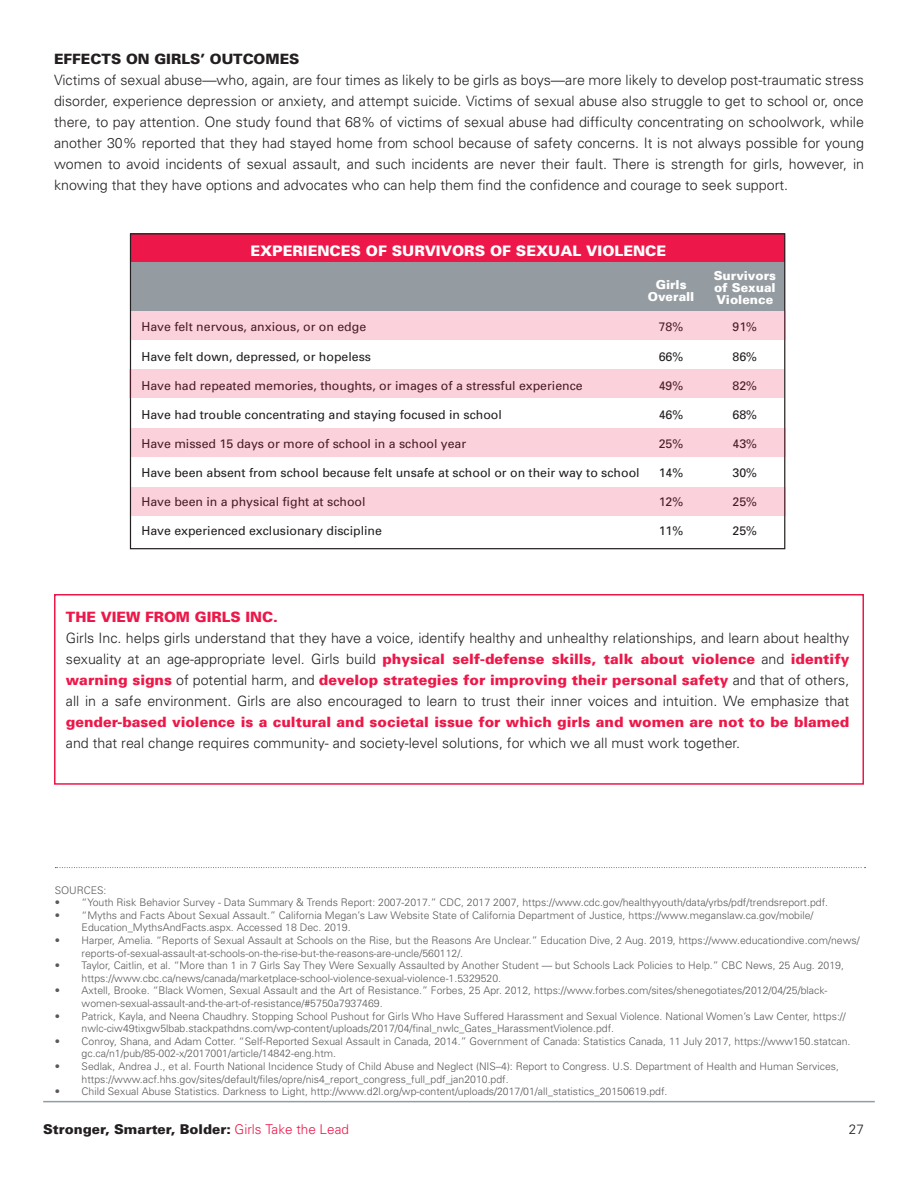
<style>
.page{position:relative;width:918px;height:1188px;background:#fff}
.page>*{position:absolute;margin:0;border:0;box-sizing:border-box;transform-origin:0 0}
.t1{font:900 14.55px "Univers";color:#fff}
.t2{font:300 14.25px/21px "Univers";color:#231f20;text-align:justify}
.t3{font:900 14.25px "Univers Com 75";color:#231f20}
.t4{font:900 14.25px "Univers";color:#ed1849}
.t5{font:900 13.5px "Univers";color:#231f20}
.t6{font:300 13.5px "Univers";color:#231f20}
.t7{font:12.3px "Univers";color:#231f20}
.t8{font:900 12.3px/12.1px "Univers";color:#fff;text-align:justify}
.t9{font:300 10.5px/12.6px "Univers";color:#231f20}
.s1{font-weight:900;color:#ed1849}
.s2{font-weight:300;color:#ed1849}
</style>
<div class="page">
<hr style="left:43px;top:1101px;width:832px;height:1px;background:#959ca1">
<svg style="left:55px;top:867px;width:811px;height:1px"></svg>
<div style="left:54px;top:594px;width:810px;height:191px;border:2px solid #ed1849"></div>
<div style="left:130px;top:262px;width:655px;height:49px;background:#959ca1"></div>
<div style="left:130px;top:233px;width:654px;height:29px;background:#ed1849"></div>
<div style="left:131px;top:312px;width:654px;height:28px;background:#fbd1db"></div>
<div style="left:130px;top:369px;width:654px;height:29px;background:#fbd1db"></div>
<div style="left:131px;top:428px;width:654px;height:29px;background:#fbd1db"></div>
<div style="left:131px;top:487px;width:654px;height:28px;background:#fbd1db"></div>
<p class="t3" style="left:54px;top:50px;width:247px">EFFECTS ON GIRLS’ OUTCOMES</p>
<p class="t2" style="left:54px;top:69px;width:812px">Victims of sexual abuse—who, again, are four times as likely to be girls as boys—are more likely to develop post-traumatic stress disorder, experience depression or anxiety, and attempt suicide. Victims of sexual abuse also struggle to get to school or, once there, to pay attention. One study found that 68% of victims of sexual abuse had difficulty concentrating on schoolwork, while another 30% reported that they had stayed home from school because of safety concerns. It is not always possible for young women to avoid incidents of sexual assault, and such incidents are never their fault. There is strength for girls, however, in knowing that they have options and advocates who can help them find the confidence and courage to seek support.</p>
<p class="t1" style="left:250px;top:242px;width:417px">EXPERIENCES OF SURVIVORS OF SEXUAL VIOLENCE</p>
<p class="t7" style="left:141px;top:319px;width:226px">Have felt nervous, anxious, or on edge</p>
<p class="t7" style="left:141px;top:349px;width:231px">Have felt down, depressed, or hopeless</p>
<p class="t7" style="left:141px;top:378px;width:443px">Have had repeated memories, thoughts, or images of a stressful experience</p>
<p class="t7" style="left:141px;top:407px;width:362px">Have had trouble concentrating and staying focused in school</p>
<p class="t7" style="left:141px;top:436px;width:326px">Have missed 15 days or more of school in a school year</p>
<p class="t7" style="left:141px;top:465px;width:500px">Have been absent from school because felt unsafe at school or on their way to school</p>
<p class="t7" style="left:141px;top:494px;width:226px">Have been in a physical fight at school</p>
<p class="t7" style="left:141px;top:523px;width:242px">Have experienced exclusionary discipline</p>
<p class="t8" style="left:656px;top:278px;width:32px">Girls</p>
<p class="t8" style="left:648px;top:290px;width:48px">Overall</p>
<p class="t7" style="left:659px;top:319px;width:26px">78%</p>
<p class="t7" style="left:659px;top:349px;width:26px">66%</p>
<p class="t7" style="left:659px;top:378px;width:26px">49%</p>
<p class="t7" style="left:659px;top:407px;width:26px">46%</p>
<p class="t7" style="left:659px;top:436px;width:26px">25%</p>
<p class="t7" style="left:659px;top:465px;width:26px">14%</p>
<p class="t7" style="left:659px;top:494px;width:26px">12%</p>
<p class="t7" style="left:659px;top:523px;width:26px">11%</p>
<p class="t8" style="left:714px;top:269px;width:64px">Survivors of Sexual Violence</p>
<p class="t7" style="left:733px;top:319px;width:26px">91%</p>
<p class="t7" style="left:733px;top:349px;width:26px">86%</p>
<p class="t7" style="left:733px;top:378px;width:26px">82%</p>
<p class="t7" style="left:733px;top:407px;width:26px">68%</p>
<p class="t7" style="left:733px;top:436px;width:26px">43%</p>
<p class="t7" style="left:733px;top:465px;width:26px">30%</p>
<p class="t7" style="left:733px;top:494px;width:26px">25%</p>
<p class="t7" style="left:733px;top:523px;width:26px">25%</p>
<p class="t4" style="left:66px;top:608px;width:214px">THE VIEW FROM GIRLS INC.</p>
<p class="t2" style="left:66px;top:627px;width:785px">Girls Inc. helps girls understand that they have a voice, identify healthy and unhealthy relationships, and learn about healthy sexuality at an age-appropriate level. Girls build <span class="s1">physical self-defense skills, talk about violence</span> and <span class="s1">identify warning signs</span> of potential harm, and <span class="s1">develop strategies for improving their personal safety</span> and that of others, all in a safe environment. Girls are also encouraged to learn to trust their inner voices and intuition. We emphasize that <span class="s1">gender-based violence is a cultural and societal issue for which girls and women are not to be blamed </span>and that real change requires community- and society-level solutions, for which we all must work together.</p>
<p class="t9" style="left:55px;top:883px;width:53px">SOURCES:</p>
<p class="t9" style="left:55px;top:896px;width:775px">• “Youth Risk Behavior Survey - Data Summary &amp; Trends Report: 2007-2017.” CDC, 2017 2007, https://www.cdc.gov/healthyyouth/data/yrbs/pdf/trendsreport.pdf.</p>
<p class="t9" style="left:82px;top:908px;width:733px;text-indent:-27px">• “Myths and Facts About Sexual Assault.” California Megan’s Law Website State of California Department of Justice, https://www.meganslaw.ca.gov/mobile/<br>Education_MythsAndFacts.aspx. Accessed 18 Dec. 2019.</p>
<p class="t9" style="left:82px;top:934px;width:780px;text-indent:-27px">• Harper, Amelia. “Reports of Sexual Assault at Schools on the Rise, but the Reasons Are Unclear.” Education Dive, 2 Aug. 2019, https://www.educationdive.com/news/ reports-of-sexual-assault-at-schools-on-the-rise-but-the-reasons-are-uncle/560112/.</p>
<p class="t9" style="left:82px;top:959px;width:764px;text-indent:-27px">• Taylor, Caitlin, et al. “More than 1 in 7 Girls Say They Were Sexually Assaulted by Another Student — but Schools Lack Policies to Help.” CBC News, 25 Aug. 2019, https://www.cbc.ca/news/canada/marketplace-school-violence-sexual-violence-1.5329520.</p>
<p class="t9" style="left:82px;top:984px;width:747px;text-indent:-27px">• Axtell, Brooke. “Black Women, Sexual Assault and the Art of Resistance.” Forbes, 25 Apr. 2012, https://www.forbes.com/sites/shenegotiates/2012/04/25/black&shy;women-sexual-assault-and-the-art-of-resistance/#5750a7937469.</p>
<p class="t9" style="left:82px;top:1009px;width:766px;text-indent:-27px">• Patrick, Kayla, and Neena Chaudhry. Stopping School Pushout for Girls Who Have Suffered Harassment and Sexual Violence. National Women’s Law Center, https:// nwlc-ciw49tixgw5lbab.stackpathdns.com/wp-content/uploads/2017/04/final_nwlc_Gates_HarassmentViolence.pdf.</p>
<p class="t9" style="left:82px;top:1034px;width:770px;text-indent:-27px">• Conroy, Shana, and Adam Cotter. “Self-Reported Sexual Assault in Canada, 2014.” Government of Canada: Statistics Canada, 11 July 2017, https://www150.statcan. gc.ca/n1/pub/85-002-x/2017001/article/14842-eng.htm.</p>
<p class="t9" style="left:82px;top:1060px;width:759px;text-indent:-27px">• Sedlak, Andrea J., et al. Fourth National Incidence Study of Child Abuse and Neglect (NIS–4): Report to Congress. U.S. Department of Health and Human Services, https://www.acf.hhs.gov/sites/default/files/opre/nis4_report_congress_full_pdf_jan2010.pdf.</p>
<p class="t9" style="left:55px;top:1085px;width:614px">• Child Sexual Abuse Statistics. Darkness to Light, http://www.d2l.org/wp-content/uploads/2017/01/all_statistics_20150619.pdf.</p>
<p class="t5" style="left:43px;top:1121px;width:307px">Stronger, Smarter, Bolder: <span class="s2">Girls Take the Lead</span></p>
<p class="t6" style="left:849px;top:1121px;width:17px">27</p>
</div>
